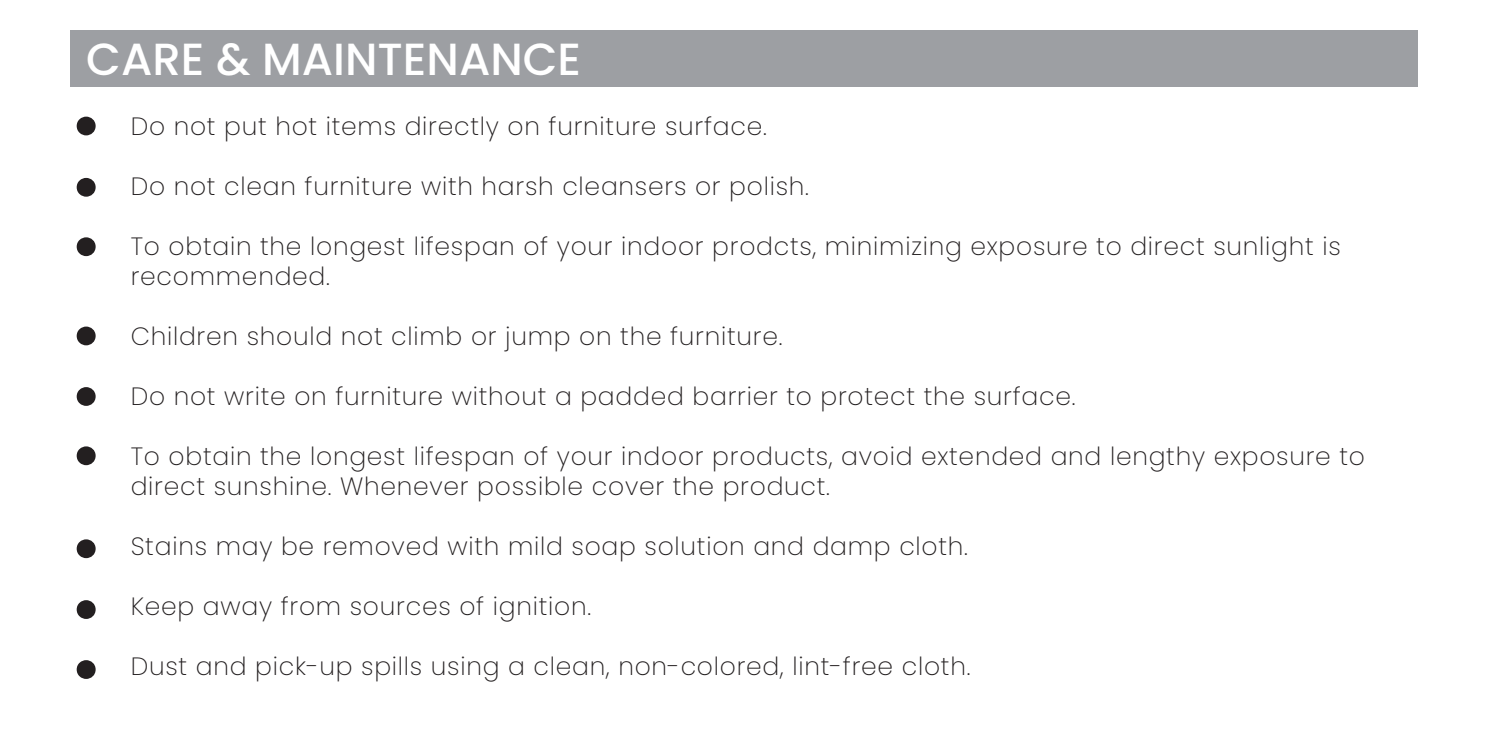
<style>
.page{position:relative;width:1489px;height:736px;background:#fff}
.page>*{position:absolute;margin:0;border:0;box-sizing:border-box;transform-origin:0 0}
.t1{font:67.75px/60.2px "Source Code Variable";color:#231f20}
.t2{font:500 45px "Poppins";color:#fff}
.t3{font:200 25px/30px "Poppins";letter-spacing:.03em;color:#231f20}
</style>
<div class="page">
<div style="left:71px;top:31px;width:1346px;height:56px;background:#9d9fa3"></div>
<h2 class="t2" style="left:86px;top:33px;width:496px">CARE &amp; MAINTENANCE</h2>
<h1 class="t1" style="left:66px;top:93px;width:32px;text-align:justify">• • •</h1>
<h1 class="t1" style="left:66px;top:303px;width:32px">• •</h1>
<h1 class="t1" style="left:66px;top:406px;width:32px;line-height:93px">• •</h1>
<h1 class="t1" style="left:66px;top:576px;width:32px">•</h1>
<h1 class="t1" style="left:66px;top:636px;width:32px">•</h1>
<p class="t3" style="left:131px;top:111px;width:637px">Do not put hot items directly on furniture surface.</p>
<p class="t3" style="left:131px;top:171px;width:679px">Do not clean furniture with harsh cleansers or polish.</p>
<p class="t3" style="left:131px;top:231px;width:1211px">To obtain the longest lifespan of your indoor prodcts, minimizing exposure to direct sunlight is recommended.</p>
<p class="t3" style="left:131px;top:321px;width:653px">Children should not climb or jump on the furniture.</p>
<p class="t3" style="left:131px;top:381px;width:946px">Do not write on furniture without a padded barrier to protect the surface.</p>
<p class="t3" style="left:131px;top:441px;width:1235px">To obtain the longest lifespan of your indoor products, avoid extended and lengthy exposure to direct sunshine. Whenever possible cover the product.</p>
<p class="t3" style="left:131px;top:531px;width:838px">Stains may be removed with mild soap solution and damp cloth.</p>
<p class="t3" style="left:131px;top:591px;width:462px">Keep away from sources of ignition.</p>
<p class="t3" style="left:131px;top:651px;width:841px">Dust and pick-up spills using a clean, non-colored, lint-free cloth.</p>
</div>
